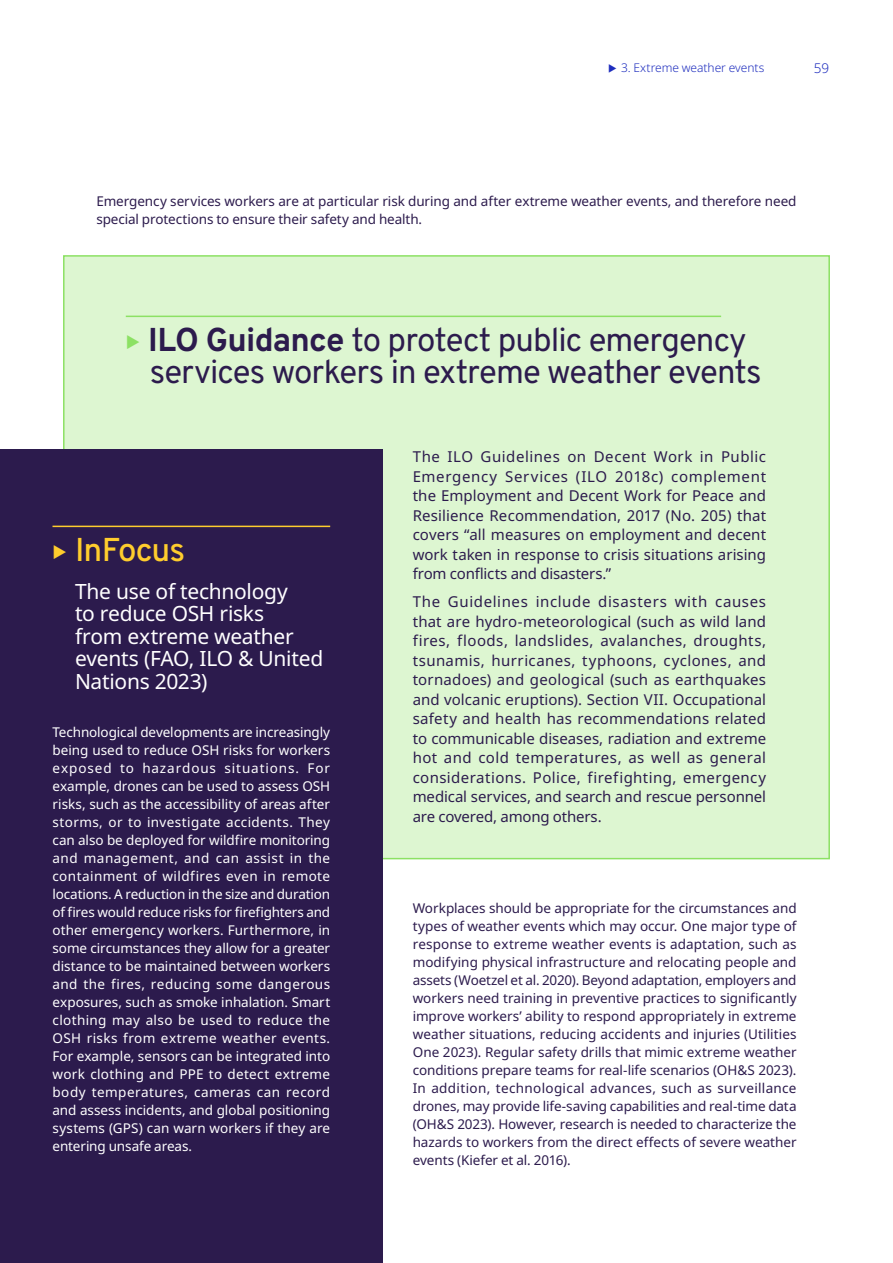
<style>
.page{position:relative;width:893px;height:1263px;background:#fff}
.page>*{position:absolute;margin:0;border:0;box-sizing:border-box;transform-origin:0 0}
.t1{font:33px/31.5px "Overpass";letter-spacing:-.03em;color:#2c1b4d}
.t2{font:500 33px "Overpass";letter-spacing:-.03em;color:#ffcd2d}
.t3{font:21px/22.5px "Noto Sans";letter-spacing:-.015em;color:#fff}
.t4{font:15px/19.5px "Noto Sans";letter-spacing:-.01em;color:#2c1b4d;text-align:justify}
.t5{font:13.5px/18px "Noto Sans";letter-spacing:-.005em;color:#2c1b4d}
.t6{font:13.5px/18px "Noto Sans";color:#fff;text-align:justify}
.t7{font:300 13.5px "Noto Sans";color:#1e2dbe}
.t8{font:300 12px "Noto Sans";letter-spacing:-.005em;color:#1e2dbe}
.s1{font-weight:700}
</style>
<div class="page">
<div style="left:63px;top:255px;width:767px;height:604px;background:#ddf6d1;border:2px solid #8ce164"></div>
<hr style="left:126px;top:316px;width:595px;height:1px;background:#8ce164">
<div style="left:0;top:449px;width:383px;height:814px;background:#2c1b4d"></div>
<hr style="left:52px;top:526px;width:278px;height:1px;background:#ffcd2d">
<p class="t8" style="left:621px;top:60px;width:145px">3. Extreme weather events</p>
<p class="t7" style="left:814px;top:59px;width:17px">59</p>
<p class="t5" style="left:96px;top:192px;width:702px">Emergency services workers are at particular risk during and after extreme weather events, and therefore need special protections to ensure their safety and health.</p>
<h1 class="t1" style="left:148px;top:323px;width:615px"><span class="s1">ILO Guidance</span> to protect public emergency services workers in extreme weather events</h1>
<h1 class="t2" style="left:75px;top:523px;width:112px">InFocus</h1>
<h2 class="t3" style="left:75px;top:580px;width:250px">The use of technology<br>to reduce OSH risks<br>from extreme weather events (FAO, ILO &amp; United<br>Nations 2023)</h2>
<p class="t6" style="left:52px;top:723px;width:279px">Technological developments are increasingly being used to reduce OSH risks for workers exposed to hazardous situations. For example, drones can be used to assess OSH risks, such as the accessibility of areas after storms, or to investigate accidents. They can also be deployed for wildfire monitoring and management, and can assist in the containment of wildfires even in remote locations. A reduction in the size and duration of fires would reduce risks for firefighters and other emergency workers. Furthermore, in some circumstances they allow for a greater distance to be maintained between workers and the fires, reducing some dangerous exposures, such as smoke inhalation. Smart clothing may also be used to reduce the OSH risks from extreme weather events.<br>For example, sensors can be integrated into work clothing and PPE to detect extreme body temperatures, cameras can record and assess incidents, and global positioning systems (GPS) can warn workers if they are entering unsafe areas.</p>
<p class="t4" style="left:413px;top:447px;width:355px">The ILO Guidelines on Decent Work in Public Emergency Services (ILO 2018c) complement the Employment and Decent Work for Peace and Resilience Recommendation, 2017 (No. 205) that covers “all measures on employment and decent work taken in response to crisis situations arising from conflicts and disasters.”</p>
<p class="t4" style="left:413px;top:592px;width:355px">The Guidelines include disasters with causes that are hydro-meteorological (such as wild land fires, floods, landslides, avalanches, droughts, tsunamis, hurricanes, typhoons, cyclones, and tornadoes) and geological (such as earthquakes and volcanic eruptions). Section VII. Occupational safety and health has recommendations related to communicable diseases, radiation and extreme hot and cold temperatures, as well as general considerations. Police, firefighting, emergency medical services, and search and rescue personnel are covered, among others.</p>
<p class="t5" style="left:413px;top:899px;width:385px;text-align:justify">Workplaces should be appropriate for the circumstances and types of weather events which may occur. One major type of response to extreme weather events is adaptation, such as modifying physical infrastructure and relocating people and assets (Woetzel et al. 2020). Beyond adaptation, employers and workers need training in preventive practices to significantly improve workers’ ability to respond appropriately in extreme weather situations, reducing accidents and injuries (Utilities One 2023). Regular safety drills that mimic extreme weather conditions prepare teams for real-life scenarios (OH&amp;S 2023).<br>In addition, technological advances, such as surveillance drones, may provide life-saving capabilities and real-time data (OH&amp;S 2023). However, research is needed to characterize the hazards to workers from the direct effects of severe weather events (Kiefer et al. 2016).</p>
</div>
